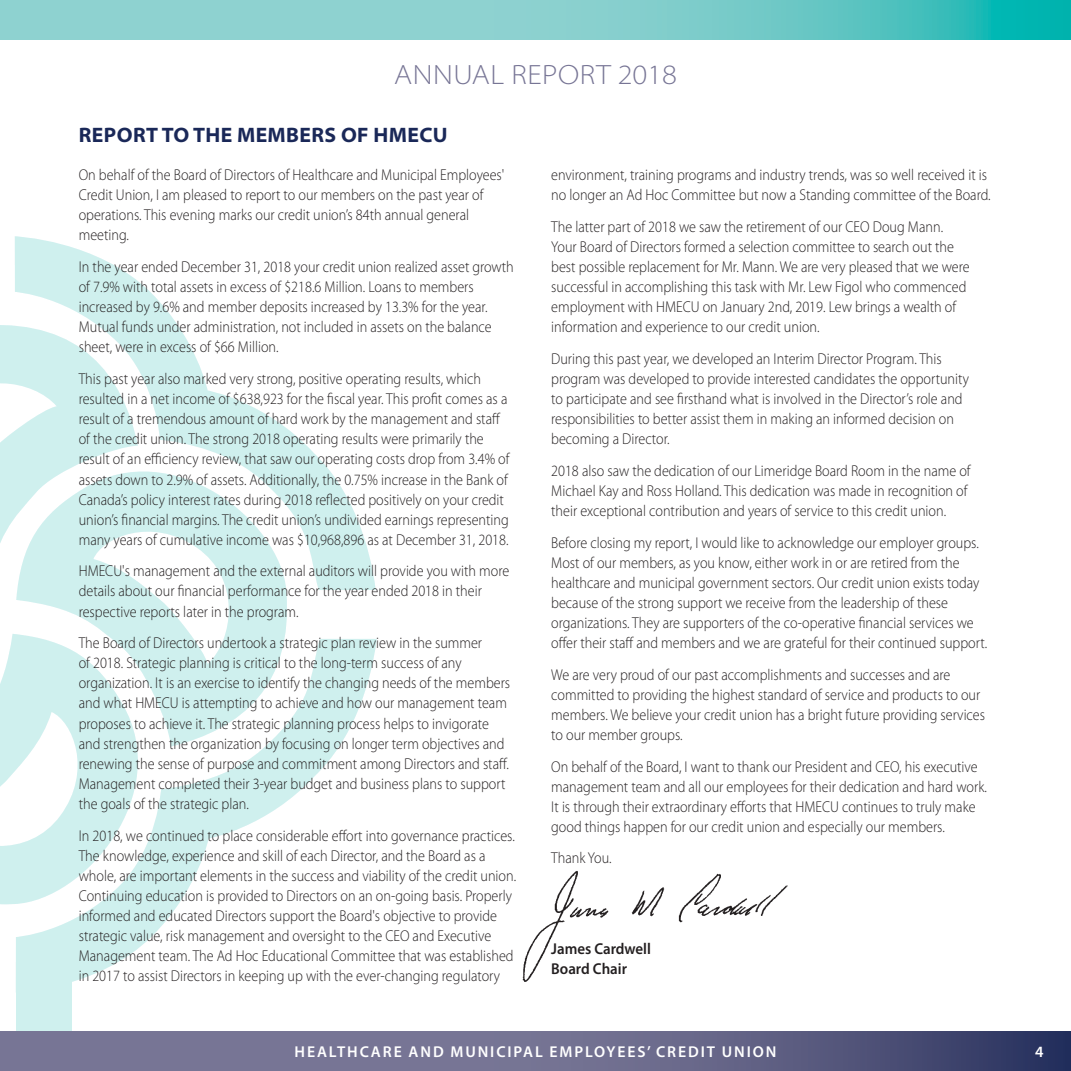
<style>
.page{position:relative;width:1071px;height:1071px;background:#fff}
.page>*{position:absolute;margin:0;border:0;box-sizing:border-box;transform-origin:0 0}
.t1{font:300 semi-expanded 28px "Myriad Pro";letter-spacing:.02em;color:#777595}
.t2{font:700 semi-expanded 21px "Myriad Pro";letter-spacing:.02em;color:#1a2858;scale:.95 1}
.t3{font:300 15.75px/20.1px "Myriad Pro";color:#231f20;scale:.9 1}
.t4{font:600 15.75px "Myriad Pro";letter-spacing:.12em;color:#fff}
.t5{font:600 15.75px/20.1px "Myriad Pro";color:#231f20;scale:.95 1}
</style>
<div class="page">
<svg style="left:16px;top:590px;width:271px;height:49px;fill:#cff0ee"></svg>
<svg style="left:0;top:325px;width:138px;height:270px"></svg>
<svg style="left:0;top:634px;width:174px;height:271px;fill:#cff0ee"></svg>
<svg style="left:15px;top:236px;width:361px;height:354px"></svg>
<svg style="left:16px;top:639px;width:361px;height:343px"></svg>
<div style="left:16px;top:948px;width:56px;height:123px;background:#cff0ee"></div>
<div style="left:0;top:0;width:1024px;height:39px;background:#8ed2d0"></div>
<div style="left:0;top:1032px;width:1071px;height:39px;background:#777595"></div>
<div style="left:457px;top:1032px;width:614px;height:39px;background:linear-gradient(to right,#85819e,#2e3661)"></div>
<svg style="left:647px;top:0;width:424px;height:39px;background:#4cc1bf"></svg>
<img style="left:522px;top:871px;width:266px;height:111px">
<h1 class="t1" style="left:394px;top:59px;width:284px">ANNUAL REPORT 2018</h1>
<h2 class="t2" style="left:79px;top:123px;width:390px">REPORT TO THE MEMBERS OF HMECU</h2>
<p class="t3" style="left:79px;top:165px;width:474px">On behalf of the Board of Directors of Healthcare and Municipal Employees' Credit Union, I am pleased to report to our members on the past year of operations. This evening marks our credit union’s 84th annual general meeting.</p>
<p class="t3" style="left:79px;top:256px;width:485px">In the year ended December 31, 2018 your credit union realized asset growth of 7.9% with total assets in excess of $218.6 Million. Loans to members increased by 9.6% and member deposits increased by 13.3% for the year.<br>Mutual funds under administration, not included in assets on the balance sheet, were in excess of $66 Million.</p>
<p class="t3" style="left:79px;top:368px;width:480px">This past year also marked very strong, positive operating results, which resulted in a net income of $638,923 for the fiscal year. This profit comes as a result of a tremendous amount of hard work by the management and staff of the credit union. The strong 2018 operating results were primarily the result of an efficiency review, that saw our operating costs drop from 3.4% of assets down to 2.9% of assets. Additionally, the 0.75% increase in the Bank of Canada’s policy interest rates during 2018 reflected positively on your credit union’s financial margins. The credit union’s undivided earnings representing many years of cumulative income was $10,968,896 as at December 31, 2018.</p>
<p class="t3" style="left:79px;top:561px;width:480px">HMECU's management and the external auditors will provide you with more details about our financial performance for the year ended 2018 in their respective reports later in the program.</p>
<p class="t3" style="left:79px;top:633px;width:481px">The Board of Directors undertook a strategic plan review in the summer<br>of 2018. Strategic planning is critical to the long-term success of any organization. It is an exercise to identify the changing needs of the members and what HMECU is attempting to achieve and how our management team proposes to achieve it. The strategic planning process helps to invigorate and strengthen the organization by focusing on longer term objectives and renewing the sense of purpose and commitment among Directors and staff.<br>Management completed their 3-year budget and business plans to support the goals of the strategic plan.</p>
<p class="t3" style="left:79px;top:825px;width:488px">In 2018, we continued to place considerable effort into governance practices.<br>The knowledge, experience and skill of each Director, and the Board as a whole, are important elements in the success and viability of the credit union.<br>Continuing education is provided to Directors on an on-going basis. Properly informed and educated Directors support the Board's objective to provide strategic value, risk management and oversight to the CEO and Executive Management team. The Ad Hoc Educational Committee that was established in 2017 to assist Directors in keeping up with the ever-changing regulatory</p>
<p class="t3" style="left:551px;top:165px;width:490px">environment, training programs and industry trends, was so well received it is no longer an Ad Hoc Committee but now a Standing committee of the Board.</p>
<p class="t3" style="left:551px;top:216px;width:467px">The latter part of 2018 we saw the retirement of our CEO Doug Mann.<br>Your Board of Directors formed a selection committee to search out the best possible replacement for Mr. Mann. We are very pleased that we were successful in accomplishing this task with Mr. Lew Figol who commenced employment with HMECU on January 2nd, 2019. Lew brings a wealth of information and experience to our credit union.</p>
<p class="t3" style="left:551px;top:348px;width:466px">During this past year, we developed an Interim Director Program. This program was developed to provide interested candidates the opportunity to participate and see firsthand what is involved in the Director’s role and responsibilities to better assist them in making an informed decision on becoming a Director.</p>
<p class="t3" style="left:551px;top:460px;width:467px">2018 also saw the dedication of our Limeridge Board Room in the name of<br>Michael Kay and Ross Holland. This dedication was made in recognition of their exceptional contribution and years of service to this credit union.</p>
<p class="t3" style="left:551px;top:532px;width:486px">Before closing my report, I would like to acknowledge our employer groups.<br>Most of our members, as you know, either work in or are retired from the healthcare and municipal government sectors. Our credit union exists today because of the strong support we receive from the leadership of these organizations. They are supporters of the co-operative financial services we offer their staff and members and we are grateful for their continued support.</p>
<p class="t3" style="left:551px;top:664px;width:484px">We are very proud of our past accomplishments and successes and are committed to providing the highest standard of service and products to our members. We believe your credit union has a bright future providing services to our member groups.</p>
<p class="t3" style="left:551px;top:756px;width:486px">On behalf of the Board, I want to thank our President and CEO, his executive management team and all our employees for their dedication and hard work.<br>It is through their extraordinary efforts that HMECU continues to truly make good things happen for our credit union and especially our members.</p>
<p class="t3" style="left:551px;top:848px;width:69px">Thank You.</p>
<p class="t5" style="left:551px;top:938px;width:106px">James Cardwell<br>Board Chair</p>
<p class="t4" style="left:295px;top:1042px;width:483px">HEALTHCARE AND MUNICIPAL EMPLOYEES’ CREDIT UNION</p>
<p class="t4" style="left:1035px;top:1042px;width:10px">4</p>
</div>
